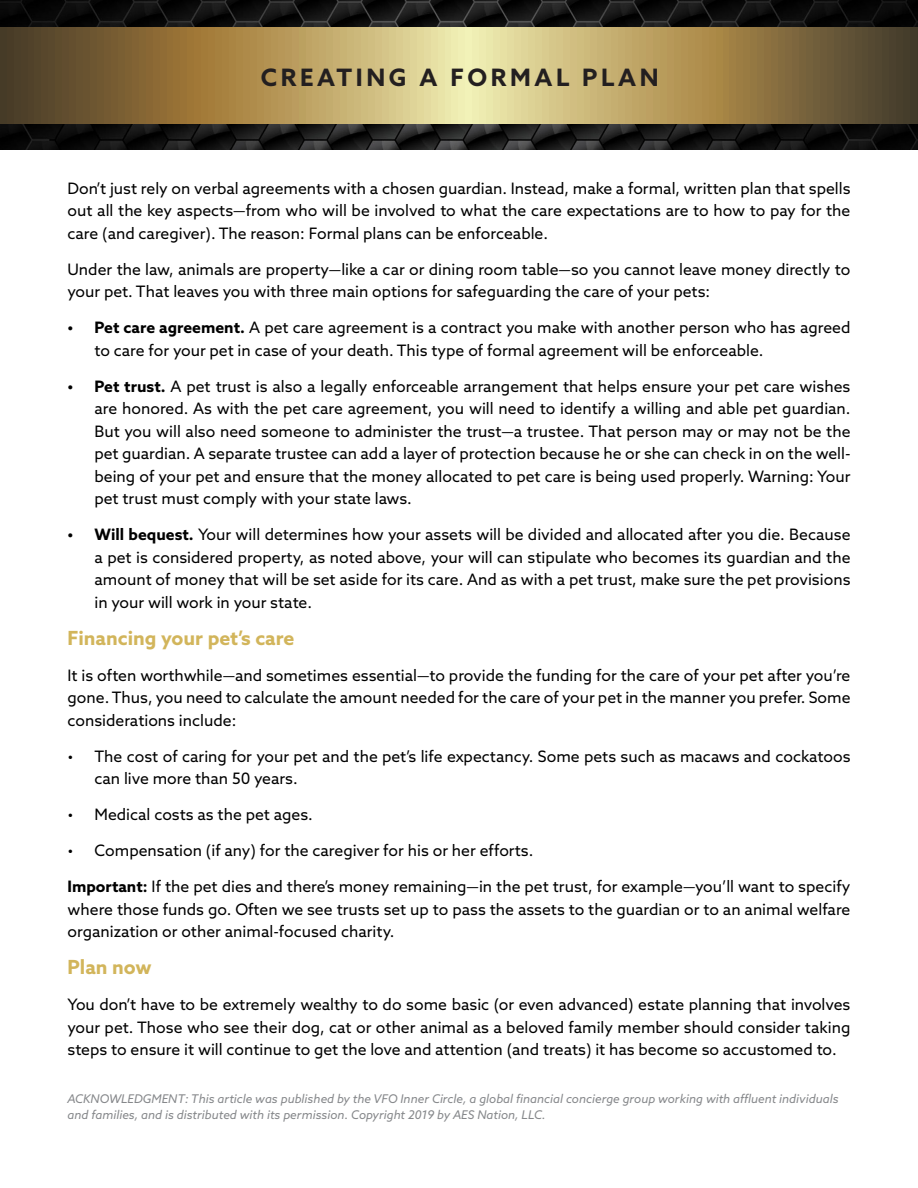
<style>
.page{position:relative;width:918px;height:1188px;background:#fff}
.page>*{position:absolute;margin:0;border:0;box-sizing:border-box;transform-origin:0 0}
.t1{font:700 24px "Azo Sans";letter-spacing:.15em;color:#231f20}
.t2{font:700 19.5px "Azo Sans";color:#d2b55b}
.t3{font:15.75px/22.5px "Azo Sans";color:#000;text-align:justify}
.t4{font:italic 12px/16.5px "Azo Sans";color:#86888b}
.s1{font-weight:700}
</style>
<div class="page">
<img style="left:0;top:0;width:918px;height:149px">
<svg style="left:0;top:28px;width:918px;height:96px;background:#a38d59"></svg>
<h1 class="t1" style="left:261px;top:62px;width:399px">CREATING A FORMAL PLAN</h1>
<p class="t3" style="left:68px;top:177px;width:785px">Don’t just rely on verbal agreements with a chosen guardian. Instead, make a formal, written plan that spells out all the key aspects—from who will be involved to what the care expectations are to how to pay for the care (and caregiver). The reason: Formal plans can be enforceable.</p>
<p class="t3" style="left:68px;top:258px;width:784px">Under the law, animals are property—like a car or dining room table—so you cannot leave money directly to your pet. That leaves you with three main options for safeguarding the care of your pets:</p>
<p class="t3" style="left:94px;top:316px;width:758px;text-indent:-27px"><span class="s1">• Pet care agreement.</span> A pet care agreement is a contract you make with another person who has agreed to care for your pet in case of your death. This type of formal agreement will be enforceable.</p>
<p class="t3" style="left:94px;top:375px;width:758px;text-indent:-27px"><span class="s1">• Pet trust.</span> A pet trust is also a legally enforceable arrangement that helps ensure your pet care wishes are honored. As with the pet care agreement, you will need to identify a willing and able pet guardian.<br>But you will also need someone to administer the trust—a trustee. That person may or may not be the pet guardian. A separate trustee can add a layer of protection because he or she can check in on the well&shy;being of your pet and ensure that the money allocated to pet care is being used properly. Warning: Your pet trust must comply with your state laws.</p>
<p class="t3" style="left:94px;top:523px;width:758px;text-indent:-27px"><span class="s1">• Will bequest.</span> Your will determines how your assets will be divided and allocated after you die. Because a pet is considered property, as noted above, your will can stipulate who becomes its guardian and the amount of money that will be set aside for its care. And as with a pet trust, make sure the pet provisions in your will work in your state.</p>
<p class="t2" style="left:68px;top:625px;width:228px">Financing your pet’s care</p>
<p class="t3" style="left:68px;top:664px;width:785px">It is often worthwhile—and sometimes essential—to provide the funding for the care of your pet after you’re gone. Thus, you need to calculate the amount needed for the care of your pet in the manner you prefer. Some considerations include:</p>
<p class="t3" style="left:94px;top:745px;width:758px;text-indent:-27px">• The cost of caring for your pet and the pet’s life expectancy. Some pets such as macaws and cockatoos can live more than 50 years.</p>
<p class="t3" style="left:68px;top:803px;width:247px">• Medical costs as the pet ages.</p>
<p class="t3" style="left:68px;top:839px;width:467px">• Compensation (if any) for the caregiver for his or her efforts.</p>
<p class="t3" style="left:68px;top:875px;width:784px"><span class="s1">Important:</span> If the pet dies and there’s money remaining—in the pet trust, for example—you’ll want to specify where those funds go. Often we see trusts set up to pass the assets to the guardian or to an animal welfare organization or other animal-focused charity.</p>
<p class="t2" style="left:68px;top:954px;width:86px">Plan now</p>
<p class="t3" style="left:68px;top:993px;width:784px">You don’t have to be extremely wealthy to do some basic (or even advanced) estate planning that involves your pet. Those who see their dog, cat or other animal as a beloved family member should consider taking steps to ensure it will continue to get the love and attention (and treats) it has become so accustomed to.</p>
<p class="t4" style="left:68px;top:1090px;width:773px">ACKNOWLEDGMENT: This article was published by the VFO Inner Circle, a global financial concierge group working with affluent individuals and families, and is distributed with its permission. Copyright 2019 by AES Nation, LLC.</p>
</div>
